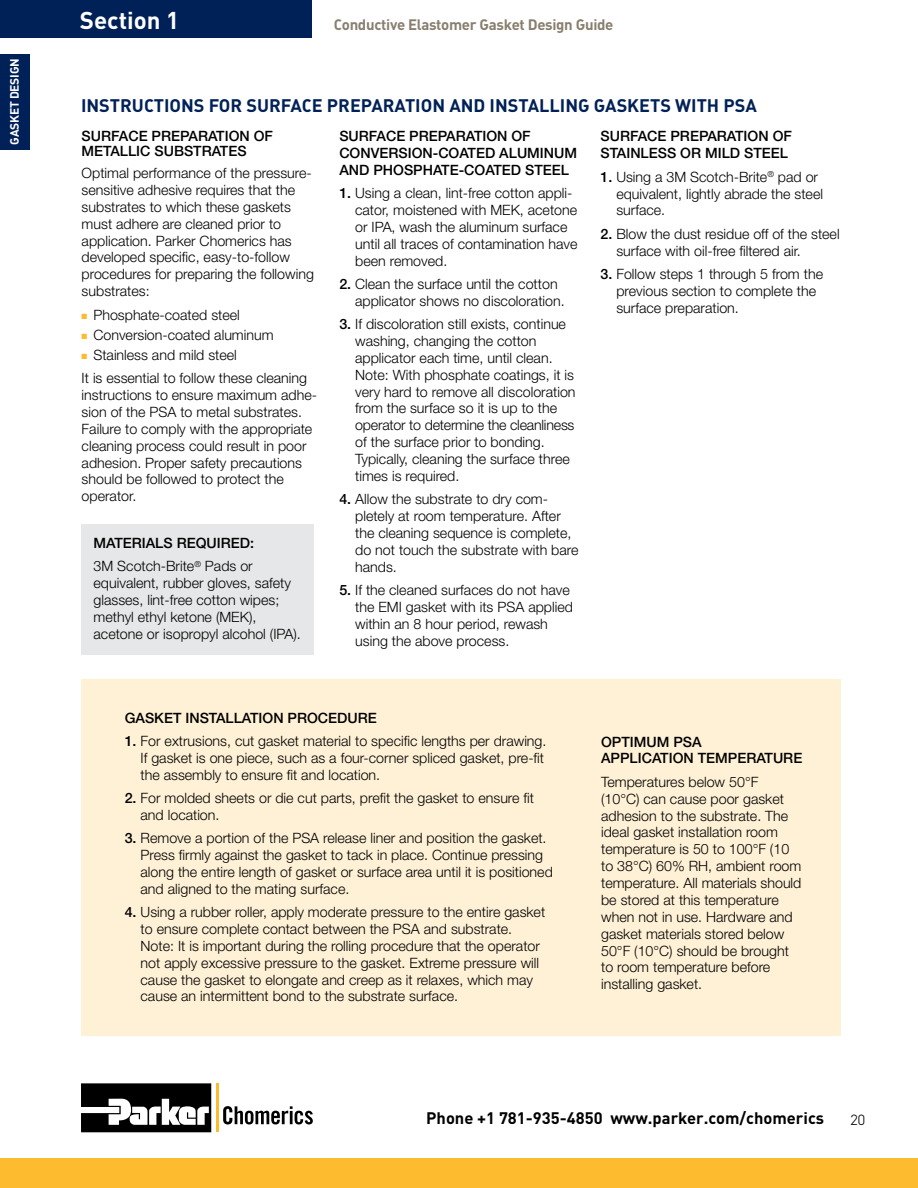
<style>
.page{position:relative;width:918px;height:1188px;background:#fff}
.page>*{position:absolute;margin:0;border:0;box-sizing:border-box;transform-origin:0 0}
.t1{font:700 24px "DIN";color:#fff}
.t2{font:700 18px "DIN";color:#002157}
.t3{font:700 16.5px "DIN";color:#000}
.t4{font:700 15px "DIN";letter-spacing:-.02em;color:#887e6e}
.t5{font:300 15px "DIN2014";color:#000}
.t6{font:300 14.25px/16.8px "Helvetica Neue LT Pro";color:#000}
.t7{font:500 14.25px/16.8px "Helvetica Neue LT Pro";color:#000}
.t8{font:700 12px "DIN";letter-spacing:-.02em;color:#fff}
.s1{color:#fdbb30}
.s2{font-weight:500}
</style>
<div class="page">
<div style="left:0;top:1159px;width:918px;height:29px;background:#fdbb30"></div>
<svg style="left:81px;top:1083px;width:130px;height:49px"></svg>
<hr style="left:216px;top:1084px;width:3px;height:48px;background:#fdbb30">
<svg style="left:223px;top:1106px;width:90px;height:18px"></svg>
<div style="left:81px;top:524px;width:232px;height:131px;background:#e6e7e8"></div>
<div style="left:81px;top:679px;width:759px;height:357px;background:#fff1d6"></div>
<div style="left:0;top:0;width:311px;height:38px;background:#002157"></div>
<div style="left:0;top:54px;width:30px;height:95px;background:#002157"></div>
<p class="t8" style="left:7px;top:145px;width:88px;rotate:-90deg">GASKET DESIGN</p>
<h1 class="t1" style="left:80px;top:5px;width:101px">Section 1</h1>
<p class="t4" style="left:334px;top:15px;width:281px">Conductive Elastomer Gasket Design Guide</p>
<p class="t2" style="left:81px;top:94px;width:677px">INSTRUCTIONS FOR SURFACE PREPARATION AND INSTALLING GASKETS WITH PSA</p>
<p class="t7" style="left:82px;top:129px;width:193px;line-height:15px">SURFACE PREPARATION OF<br>METALLIC SUBSTRATES</p>
<p class="t6" style="left:82px;top:164px;width:234px">Optimal performance of the pressure&shy;sensitive adhesive requires that the substrates to which these gaskets must adhere are cleaned prior to application. Parker Chomerics has developed specific, easy-to-follow procedures for preparing the following substrates:</p>
<p class="t6" style="left:82px;top:306px;width:160px"><span class="s1">■</span> Phosphate-coated steel</p>
<p class="t6" style="left:82px;top:326px;width:194px"><span class="s1">■</span> Conversion-coated aluminum</p>
<p class="t6" style="left:82px;top:343px;width:227px;line-height:23.4px"><span class="s1">■</span> Stainless and mild steel<br>It is essential to follow these cleaning</p>
<p class="t6" style="left:82px;top:386px;width:237px">instructions to ensure maximum adhe&shy;sion of the PSA to metal substrates.<br>Failure to comply with the appropriate cleaning process could result in poor adhesion. Proper safety precautions should be followed to protect the operator.</p>
<p class="t6" style="left:94px;top:531px;width:162px;line-height:23.4px"><span class="s2">MATERIALS REQUIRED:<br></span>3M Scotch-Brite<sup>®</sup> Pads or</p>
<p class="t6" style="left:94px;top:574px;width:209px">equivalent, rubber gloves, safety glasses, lint-free cotton wipes; methyl ethyl ketone (MEK), acetone or isopropyl alcohol (IPA).</p>
<p class="t7" style="left:339px;top:127px;width:239px">SURFACE PREPARATION OF<br>CONVERSION-COATED ALUMINUM<br>AND PHOSPHATE-COATED STEEL</p>
<p class="t6" style="left:355px;top:184px;width:224px;text-indent:-16px"><span class="s2">1.</span> Using a clean, lint-free cotton appli&shy;cator, moistened with MEK, acetone or IPA, wash the aluminum surface until all traces of contamination have been removed.</p>
<p class="t6" style="left:355px;top:275px;width:211px;text-indent:-16px"><span class="s2">2.</span> Clean the surface until the cotton applicator shows no discoloration.</p>
<p class="t6" style="left:355px;top:315px;width:222px;text-indent:-16px"><span class="s2">3.</span> If discoloration still exists, continue washing, changing the cotton applicator each time, until clean.<br>Note: With phosphate coatings, it is very hard to remove all discoloration from the surface so it is up to the operator to determine the cleanliness of the surface prior to bonding.<br>Typically, cleaning the surface three times is required.</p>
<p class="t6" style="left:355px;top:491px;width:225px;text-indent:-16px"><span class="s2">4.</span> Allow the substrate to dry com&shy;pletely at room temperature. After the cleaning sequence is complete, do not touch the substrate with bare hands.</p>
<p class="t6" style="left:355px;top:581px;width:219px;text-indent:-16px"><span class="s2">5.</span> If the cleaned surfaces do not have the EMI gasket with its PSA applied within an 8 hour period, rewash using the above process.</p>
<p class="t7" style="left:601px;top:128px;width:193px">SURFACE PREPARATION OF<br>STAINLESS OR MILD STEEL</p>
<p class="t6" style="left:616px;top:168px;width:208px;text-indent:-16px"><span class="s2">1.</span> Using a 3M Scotch-Brite<sup>®</sup> pad or equivalent, lightly abrade the steel surface.</p>
<p class="t6" style="left:616px;top:225px;width:225px;text-indent:-16px"><span class="s2">2.</span> Blow the dust residue off of the steel surface with oil-free filtered air.</p>
<p class="t6" style="left:616px;top:265px;width:208px;text-indent:-16px"><span class="s2">3.</span> Follow steps 1 through 5 from the previous section to complete the surface preparation.</p>
<p class="t7" style="left:125px;top:709px;width:254px">GASKET INSTALLATION PROCEDURE</p>
<p class="t6" style="left:141px;top:732px;width:407px;text-indent:-16px"><span class="s2">1.</span> For extrusions, cut gasket material to specific lengths per drawing.<br>If gasket is one piece, such as a four-corner spliced gasket, pre-fit the assembly to ensure fit and location.</p>
<p class="t6" style="left:141px;top:789px;width:395px;text-indent:-16px"><span class="s2">2.</span> For molded sheets or die cut parts, prefit the gasket to ensure fit and location.</p>
<p class="t6" style="left:141px;top:829px;width:414px;text-indent:-16px"><span class="s2">3.</span> Remove a portion of the PSA release liner and position the gasket.<br>Press firmly against the gasket to tack in place. Continue pressing along the entire length of gasket or surface area until it is positioned and aligned to the mating surface.</p>
<p class="t6" style="left:141px;top:903px;width:406px;text-indent:-16px"><span class="s2">4.</span> Using a rubber roller, apply moderate pressure to the entire gasket to ensure complete contact between the PSA and substrate.<br>Note: It is important during the rolling procedure that the operator not apply excessive pressure to the gasket. Extreme pressure will cause the gasket to elongate and creep as it relaxes, which may cause an intermittent bond to the substrate surface.</p>
<p class="t7" style="left:601px;top:733px;width:203px">OPTIMUM PSA<br>APPLICATION TEMPERATURE</p>
<p class="t6" style="left:601px;top:773px;width:202px">Temperatures below 50°F<br>(10°C) can cause poor gasket adhesion to the substrate. The ideal gasket installation room temperature is 50 to 100°F (10 to 38°C) 60% RH, ambient room temperature. All materials should be stored at this temperature when not in use. Hardware and gasket materials stored below<br>50°F (10°C) should be brought to room temperature before installing gasket.</p>
<p class="t3" style="left:426px;top:1108px;width:399px">Phone +1 781-935-4850 www.parker.com/chomerics</p>
<p class="t5" style="left:850px;top:1110px;width:16px">20</p>
</div>
